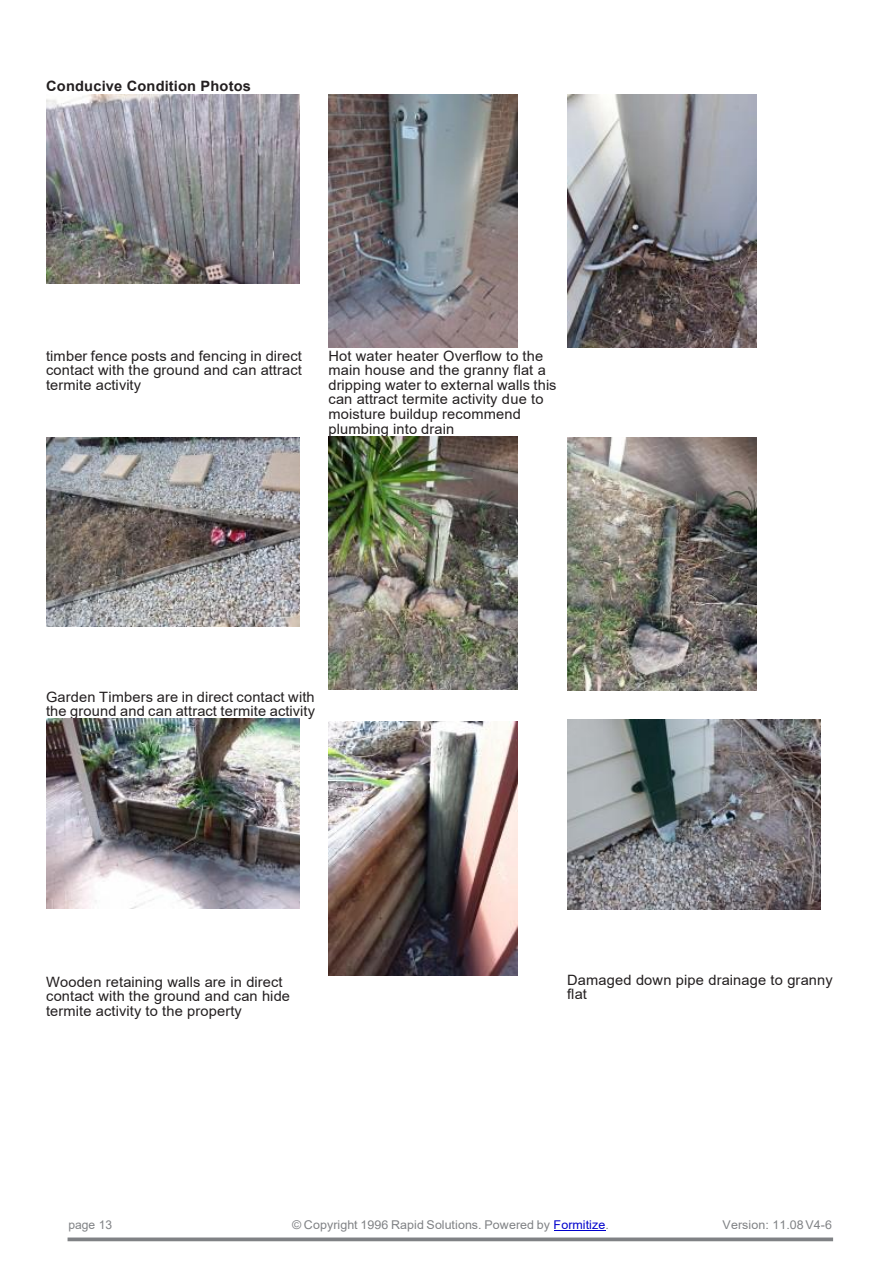
<style>
.page{position:relative;width:894px;height:1264px;background:#fff}
.page>*{position:absolute;margin:0;border:0;box-sizing:border-box;transform-origin:0 0}
.t1{font:14.25px/14.5px "Arial";letter-spacing:.01em;color:#231f20}
.t2{font:700 14.25px "Arial";letter-spacing:.015em;color:#231f20}
.t3{font:12px "Arial";letter-spacing:.005em;color:#808285}
.s1{color:#00c}
</style>
<div class="page">
<hr style="left:68px;top:1237px;width:764px;height:3px;background:#808285">
<hr style="left:553px;top:1229px;width:52px;height:1px;background:#00c">
<img style="left:46px;top:95px;width:253px;height:189px">
<img style="left:328px;top:94px;width:189px;height:253px">
<img style="left:567px;top:94px;width:189px;height:253px">
<img style="left:46px;top:718px;width:253px;height:189px">
<img style="left:328px;top:436px;width:189px;height:253px">
<img style="left:46px;top:437px;width:253px;height:189px">
<img style="left:328px;top:721px;width:189px;height:253px">
<img style="left:567px;top:437px;width:189px;height:253px">
<img style="left:567px;top:719px;width:253px;height:189px">
<p class="t2" style="left:46px;top:76px;width:206px">Conducive Condition Photos</p>
<p class="t1" style="left:46px;top:348px;width:257px;text-align:justify">timber fence posts and fencing in direct contact with the ground and can attract termite activity</p>
<p class="t1" style="left:328px;top:348px;width:230px">Hot water heater Overflow to the main house and the granny flat a dripping water to external walls this can attract termite activity due to moisture buildup recommend plumbing into drain</p>
<p class="t1" style="left:46px;top:689px;width:270px">Garden Timbers are in direct contact with the ground and can attract termite activity</p>
<p class="t1" style="left:46px;top:973px;width:245px">Wooden retaining walls are in direct contact with the ground and can hide termite activity to the property</p>
<p class="t1" style="left:567px;top:971px;width:267px">Damaged down pipe drainage to granny flat</p>
<p class="t3" style="left:69px;top:1215px;width:45px">page 13</p>
<p class="t3" style="left:292px;top:1215px;width:318px">© Copyright 1996 Rapid Solutions. Powered by <span class="s1">Formitize</span>.</p>
<p class="t3" style="left:722px;top:1215px;width:111px">Version: 11.08V4-6</p>
</div>
